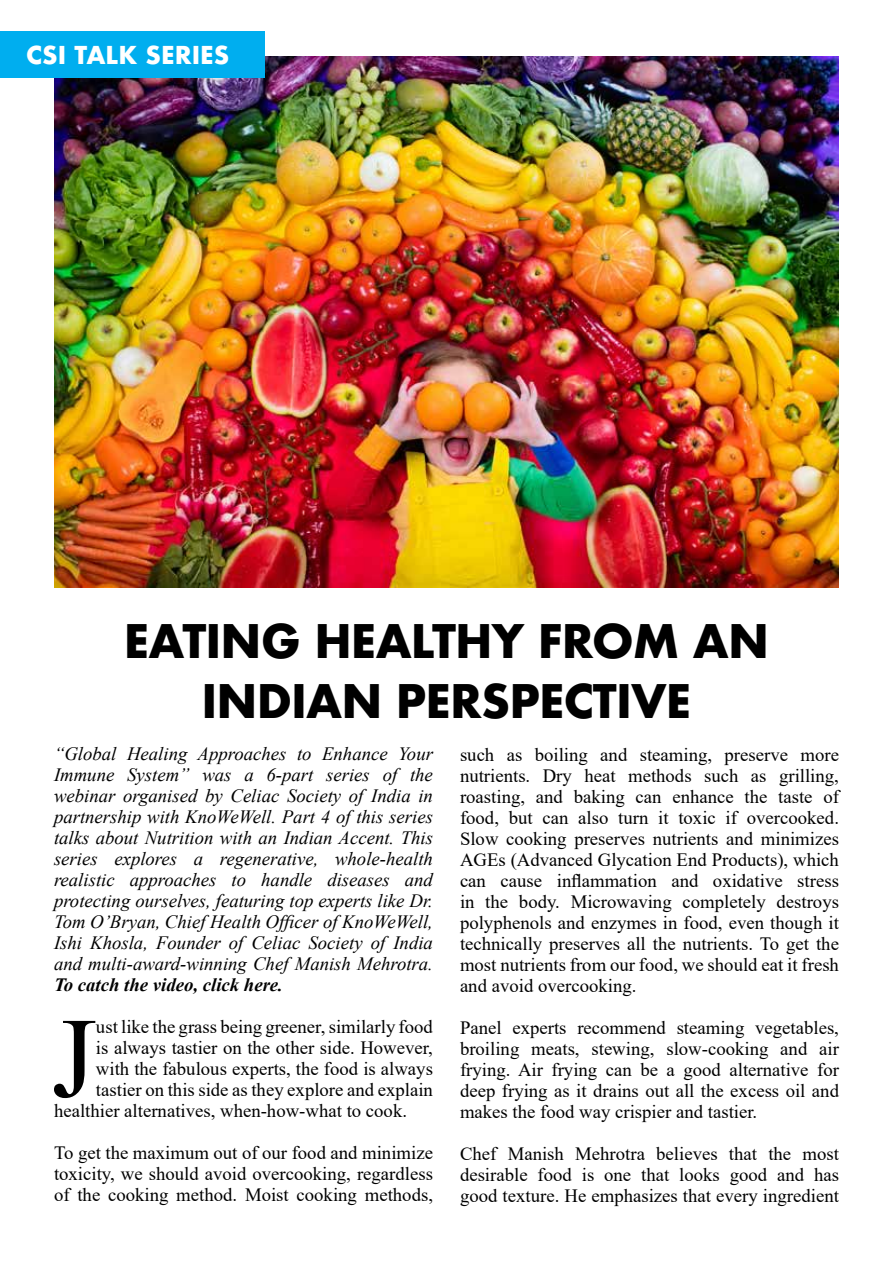
<style>
.page{position:relative;width:893px;height:1263px;background:#fff}
.page>*{position:absolute;margin:0;border:0;box-sizing:border-box;transform-origin:0 0}
.t1{font:113.85px "Times New Roman";color:#000}
.t2{font:700 45px/60px "Futura";letter-spacing:-.02em;color:#000;text-align:center}
.t3{font:700 24px "Futura";color:#fff}
.t4{font:18.75px/21px "Times New Roman";color:#000;text-align:justify}
.t5{font:italic 18.75px/21px "Times New Roman";color:#000;text-align:justify}
.t6{font:italic 700 18.75px "Times New Roman";color:#000}
</style>
<div class="page">
<img style="left:54px;top:56px;width:785px;height:532px">
<div style="left:1px;top:31px;width:264px;height:46px;background:#00aeef"></div>
<p class="t3" style="left:26px;top:37px;width:205px">CSI TALK SERIES</p>
<h2 class="t2" style="left:124px;top:611px;width:647px">EATING HEALTHY FROM AN<br>INDIAN PERSPECTIVE</h2>
<p class="t5" style="left:54px;top:743px;width:380px">“Global Healing Approaches to Enhance Your Immune System” was a 6-part series of the webinar organised by Celiac Society of India in partnership with KnoWeWell. Part 4 of this series talks about Nutrition with an Indian Accent. This series explores a regenerative, whole-health realistic approaches to handle diseases and protecting ourselves, featuring top experts like Dr.<br>Tom O’Bryan, Chief Health Officer of KnoWeWell, Ishi Khosla, Founder of Celiac Society of India and multi-award-winning Chef Manish Mehrotra.</p>
<p class="t6" style="left:54px;top:972px;width:230px">To catch the video, click here.</p>
<h1 class="t1" style="left:52px;top:978px;width:46px">J</h1>
<p class="t4" style="left:96px;top:1016px;width:338px">ust like the grass being greener, similarly food</p>
<p class="t4" style="left:96px;top:1037px;width:338px">is always tastier on the other side. However,</p>
<p class="t4" style="left:96px;top:1058px;width:338px">with the fabulous experts, the food is always</p>
<p class="t4" style="left:96px;top:1079px;width:338px">tastier on this side as they explore and explain</p>
<p class="t4" style="left:54px;top:1100px;width:355px">healthier alternatives, when-how-what to cook.</p>
<p class="t4" style="left:54px;top:1142px;width:380px">To get the maximum out of our food and minimize toxicity, we should avoid overcooking, regardless of the cooking method. Moist cooking methods,</p>
<p class="t4" style="left:460px;top:744px;width:380px">such as boiling and steaming, preserve more nutrients. Dry heat methods such as grilling, roasting, and baking can enhance the taste of food, but can also turn it toxic if overcooked.<br>Slow cooking preserves nutrients and minimizes AGEs (Advanced Glycation End Products), which can cause inflammation and oxidative stress in the body. Microwaving completely destroys polyphenols and enzymes in food, even though it technically preserves all the nutrients. To get the most nutrients from our food, we should eat it fresh and avoid overcooking.</p>
<p class="t4" style="left:460px;top:1017px;width:381px">Panel experts recommend steaming vegetables, broiling meats, stewing, slow-cooking and air frying. Air frying can be a good alternative for deep frying as it drains out all the excess oil and makes the food way crispier and tastier.</p>
<p class="t4" style="left:460px;top:1143px;width:380px">Chef Manish Mehrotra believes that the most desirable food is one that looks good and has good texture. He emphasizes that every ingredient</p>
</div>
